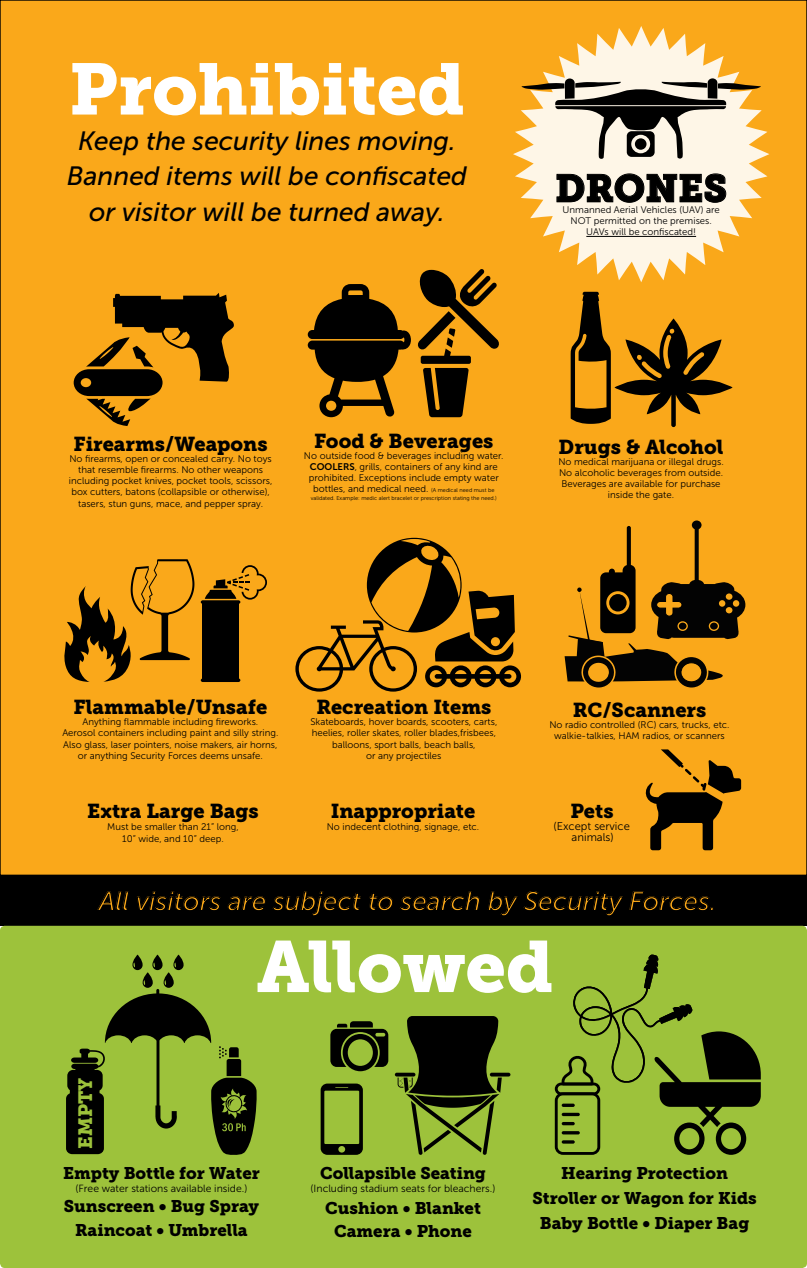
<style>
.page{position:relative;width:807px;height:1268px;background:#fff}
.page>*{position:absolute;margin:0;border:0;box-sizing:border-box;transform-origin:0 0}
.t1{font:72px "Museo Slab 900";color:#fff}
.t2{font:38.4px "Museo Slab 900";color:#000}
.t3{font:italic 26.4px/35.4px "Museo Sans 500";color:#000;text-align:center}
.t4{font:italic 26.4px "Museo Sans 500";color:#faa81a}
.t5{font:20px "Museo Slab 900";color:#000}
.t6{font:19.2px "Museo Slab 900";color:#9dc23b}
.t7{font:16.8px/25px "Museo Slab 900";color:#000;text-align:center}
.t8{font:11.2px/11.2px "Museo Sans 300";color:#000;text-align:center}
.t9{font:10.4px "Museo Sans 300";color:#000}
.t10{font:9.6px/11.2px "Museo Sans 300";color:#000;text-align:center}
.t11{font:5.6px "Museo Sans 300";color:#000}
.s1{font-family:"Museo Sans 700"}
.s2{font-size:5.6px}
</style>
<div class="page">
<div style="left:0;top:0;width:806px;height:875px;background:#faa81a"></div>
<svg style="left:513px;top:26px;width:256px;height:256px"></svg>
<div style="left:0;top:875px;width:806px;height:50px;background:#000"></div>
<div style="left:0;top:925px;width:806px;height:342px;background:#9dc23b;border-radius:5px"></div>
<hr style="left:586px;top:236px;width:110px;height:1px;background:#000">
<svg style="left:556px;top:173px;width:170px;height:30px"></svg>
<svg style="left:308px;top:284px;width:103px;height:133px"></svg>
<svg style="left:645px;top:749px;width:96px;height:101px"></svg>
<svg style="left:521px;top:78px;width:239px;height:81px"></svg>
<div style="left:202px;top:602px;width:37px;height:78px;background:#000"></div>
<svg style="left:201px;top:678px;width:39px;height:4px"></svg>
<svg style="left:201px;top:565px;width:66px;height:38px"></svg>
<svg style="left:74px;top:293px;width:160px;height:133px"></svg>
<svg style="left:570px;top:292px;width:162px;height:135px"></svg>
<svg style="left:64px;top:559px;width:130px;height:123px"></svg>
<svg style="left:295px;top:537px;width:226px;height:154px"></svg>
<svg style="left:417px;top:269px;width:82px;height:148px"></svg>
<svg style="left:489px;top:1072px;width:21px;height:4px"></svg>
<svg style="left:397px;top:1016px;width:104px;height:138px"></svg>
<svg style="left:66px;top:954px;width:191px;height:200px"></svg>
<svg style="left:330px;top:1021px;width:58px;height:50px"></svg>
<svg style="left:320px;top:1083px;width:43px;height:71px"></svg>
<svg style="left:554px;top:954px;width:206px;height:200px"></svg>
<svg style="left:691px;top:520px;width:10px;height:9px"></svg>
<svg style="left:564px;top:526px;width:181px;height:162px"></svg>
<h1 class="t1" style="left:69px;top:47px;width:397px">Prohibited</h1>
<h3 class="t3" style="left:67px;top:123px;width:401px">Keep the security lines moving.<br>Banned items will be confiscated or visitor will be turned away.</h3>
<h2 class="t2" style="left:555px;top:166px;width:173px">DRONES</h2>
<p class="t10" style="left:562px;top:204px;width:159px">Unmanned Aerial Vehicles (UAV) are<br>NOT permitted on the premises.<br>UAVs will be confiscated!</p>
<h3 class="t5" style="left:74px;top:432px;width:195px">Firearms/Weapons</h3>
<p class="t10" style="left:69px;top:453px;width:205px">No firearms, open or concealed carry. No toys that resemble firearms. No other weapons including pocket knives, pocket tools, scissors, box cutters, batons (collapsible or otherwise), tasers, stun guns, mace, and pepper spray.</p>
<h3 class="t5" style="left:314px;top:429px;width:181px">Food &amp; Beverages</h3>
<p class="t10" style="left:304px;top:450px;width:201px">No outside food &amp; beverages including water.<br><span class="s1">COOLERS</span>, grills, containers of any kind are prohibited. Exceptions include empty water bottles, and medical need. <span class="s2">(A medical need must be</span></p>
<p class="t11" style="left:310px;top:495px;width:188px">validated. Example: medic alert bracelet or prescription stating the need.)</p>
<h3 class="t5" style="left:558px;top:435px;width:166px">Drugs &amp; Alcohol</h3>
<p class="t10" style="left:558px;top:456px;width:167px">No medical marijuana or illegal drugs.<br>No alcoholic beverages from outside.<br>Beverages are available for purchase inside the gate.</p>
<h3 class="t5" style="left:73px;top:695px;width:195px">Flammable/Unsafe</h3>
<p class="t10" style="left:62px;top:716px;width:217px">Anything flammable including fireworks.<br>Aerosol containers including paint and silly string.<br>Also glass, laser pointers, noise makers, air horns, or anything Security Forces deems unsafe.</p>
<h3 class="t5" style="left:87px;top:799px;width:173px">Extra Large Bags</h3>
<p class="t10" style="left:107px;top:821px;width:133px">Must be smaller than 21” long,<br>10” wide, and 10” deep.</p>
<h3 class="t5" style="left:316px;top:695px;width:176px">Recreation Items</h3>
<p class="t10" style="left:310px;top:716px;width:188px">Skateboards, hover boards, scooters, carts, heelies, roller skates, roller blades,frisbees, balloons, sport balls, beach balls,<br>or any projectiles</p>
<h3 class="t5" style="left:330px;top:799px;width:146px">Inappropriate</h3>
<p class="t10" style="left:326px;top:821px;width:154px">No indecent clothing, signage, etc.</p>
<h3 class="t5" style="left:572px;top:698px;width:135px">RC/Scanners</h3>
<p class="t10" style="left:549px;top:719px;width:182px">No radio controlled (RC) cars, trucks, etc. walkie-talkies, HAM radios, or scanners</p>
<h3 class="t5" style="left:570px;top:799px;width:45px">Pets</h3>
<p class="t8" style="left:553px;top:820px;width:78px">(Except service animals)</p>
<h3 class="t4" style="left:99px;top:886px;width:619px">All visitors are subject to search by Security Forces.</h3>
<h1 class="t1" style="left:257px;top:924px;width:298px">Allowed</h1>
<h3 class="t6" style="left:74px;top:1148px;width:72px;rotate:-90deg">EMPTY</h3>
<h3 class="t7" style="left:63px;top:1160px;width:198px">Empty Bottle for Water</h3>
<p class="t9" style="left:76px;top:1182px;width:173px">(Free water stations available inside.)</p>
<h3 class="t7" style="left:64px;top:1194px;width:197px;line-height:23.4px">Sunscreen • Bug Spray<br>Raincoat • Umbrella</h3>
<h3 class="t7" style="left:320px;top:1160px;width:167px">Collapsible Seating</h3>
<p class="t9" style="left:310px;top:1182px;width:186px">(Including stadium seats for bleachers.)</p>
<h3 class="t7" style="left:325px;top:1196px;width:157px;line-height:22.6px">Cushion • Blanket<br>Camera • Phone</h3>
<h3 class="t7" style="left:532px;top:1160px;width:226px">Hearing Protection<br>Stroller or Wagon for Kids<br>Baby Bottle • Diaper Bag</h3>
</div>
